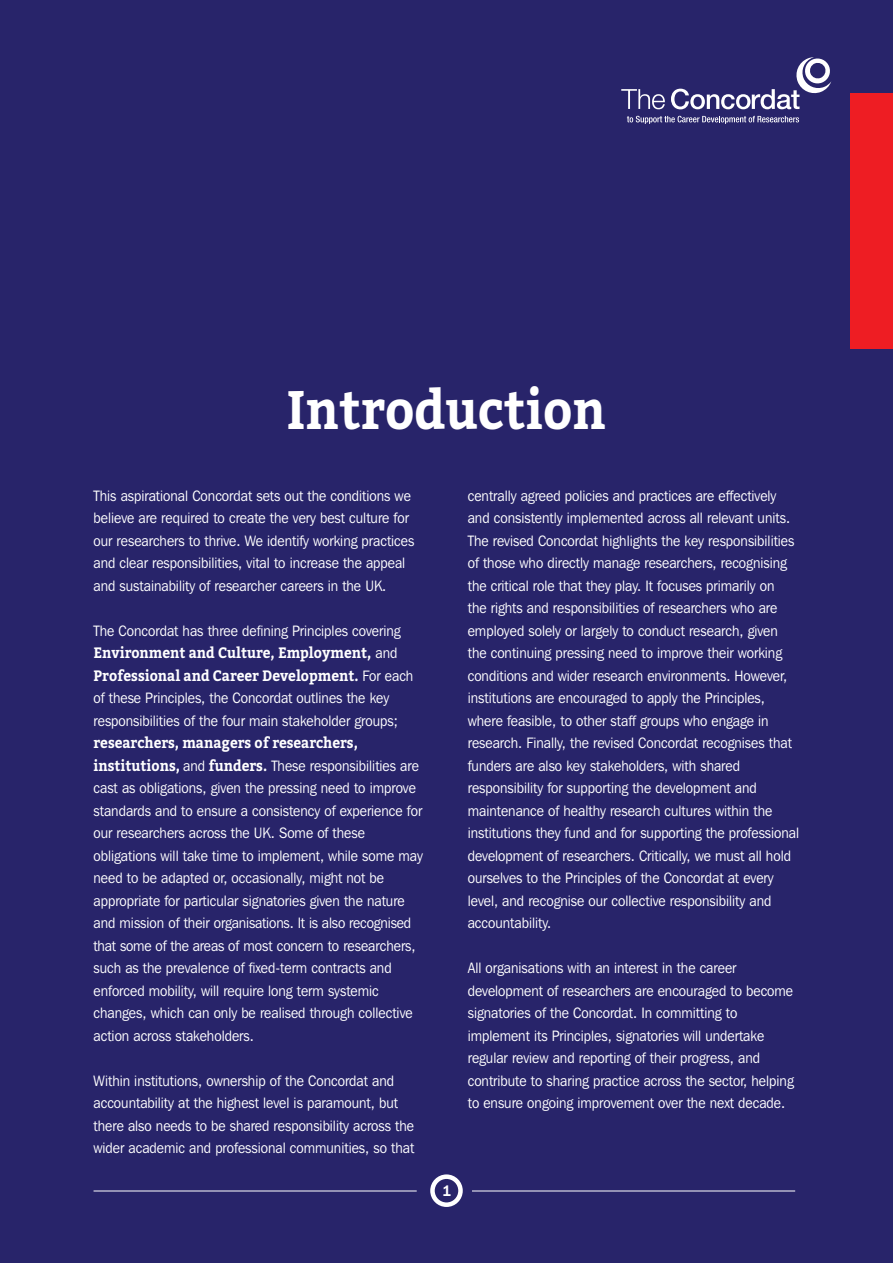
<style>
.page{position:relative;width:893px;height:1263px;background:#28246a}
.page>*{position:absolute;margin:0;border:0;box-sizing:border-box;transform-origin:0 0}
.t1{font:700 54px "Bitter";color:#fff;scale:.92 1}
.t2{font:15px/22.5px "Franklin Gothic IT Cby BT";color:#fff;scale:.92 1}
.t3{font:700 15px/22.5px "Bitter";color:#fff;scale:.92 1}
.t4{font:600 15px "Franklin Gothic IT Cby BT";color:#fff;scale:.92 1}
.s1{font-family:"Franklin Gothic IT Cby BT";font-weight:400}
.s2{font-family:"Bitter";font-weight:700}
</style>
<div class="page">
<div style="left:850px;top:94px;width:43px;height:255px;background:#ee1d23"></div>
<hr style="left:94px;top:1191px;width:323px;height:1px;background:#fff">
<hr style="left:472px;top:1191px;width:323px;height:1px;background:#fff">
<div style="left:430px;top:1174px;width:33px;height:33px;border:4px solid #fff;border-radius:50%"></div>
<svg style="left:621px;top:89px;width:44px;height:20px"></svg>
<svg style="left:671px;top:57px;width:160px;height:52px"></svg>
<svg style="left:627px;top:116px;width:172px;height:8px"></svg>
<h1 class="t1" style="left:287px;top:377px;width:349px">Introduction</h1>
<p class="t2" style="left:94px;top:484px;width:350px">This aspirational Concordat sets out the conditions we believe are required to create the very best culture for our researchers to thrive. We identify working practices and clear responsibilities, vital to increase the appeal and sustainability of researcher careers in the UK.</p>
<p class="t2" style="left:94px;top:619px;width:335px">The Concordat has three defining Principles covering</p>
<p class="t3" style="left:94px;top:641px;width:349px">Environment and Culture, Employment, <span class="s1">and<br></span>Professional and Career Development. <span class="s1">For each</span></p>
<p class="t2" style="left:94px;top:686px;width:332px">of these Principles, the Concordat outlines the key responsibilities of the four main stakeholder groups;</p>
<p class="t3" style="left:94px;top:731px;width:289px">researchers, managers of researchers,</p>
<p class="t2" style="left:94px;top:754px;width:359px"><span class="s2">institutions,</span> and <span class="s2">funders.</span> These responsibilities are cast as obligations, given the pressing need to improve standards and to ensure a consistency of experience for our researchers across the UK. Some of these obligations will take time to implement, while some may need to be adapted or, occasionally, might not be appropriate for particular signatories given the nature and mission of their organisations. It is also recognised that some of the areas of most concern to researchers, such as the prevalence of fixed-term contracts and enforced mobility, will require long term systemic changes, which can only be realised through collective action across stakeholders.</p>
<p class="t2" style="left:94px;top:1069px;width:350px">Within institutions, ownership of the Concordat and accountability at the highest level is paramount, but there also needs to be shared responsibility across the wider academic and professional communities, so that</p>
<p class="t2" style="left:468px;top:484px;width:362px">centrally agreed policies and practices are effectively and consistently implemented across all relevant units.<br>The revised Concordat highlights the key responsibilities of those who directly manage researchers, recognising the critical role that they play. It focuses primarily on<br>the rights and responsibilities of researchers who are employed solely or largely to conduct research, given the continuing pressing need to improve their working conditions and wider research environments. However, institutions are encouraged to apply the Principles, where feasible, to other staff groups who engage in research. Finally, the revised Concordat recognises that funders are also key stakeholders, with shared responsibility for supporting the development and maintenance of healthy research cultures within the institutions they fund and for supporting the professional development of researchers. Critically, we must all hold ourselves to the Principles of the Concordat at every level, and recognise our collective responsibility and accountability.</p>
<p class="t2" style="left:468px;top:956px;width:356px">All organisations with an interest in the career development of researchers are encouraged to become signatories of the Concordat. In committing to implement its Principles, signatories will undertake regular review and reporting of their progress, and contribute to sharing practice across the sector, helping to ensure ongoing improvement over the next decade.</p>
<p class="t4" style="left:442px;top:1181px;width:11px">1</p>
</div>
